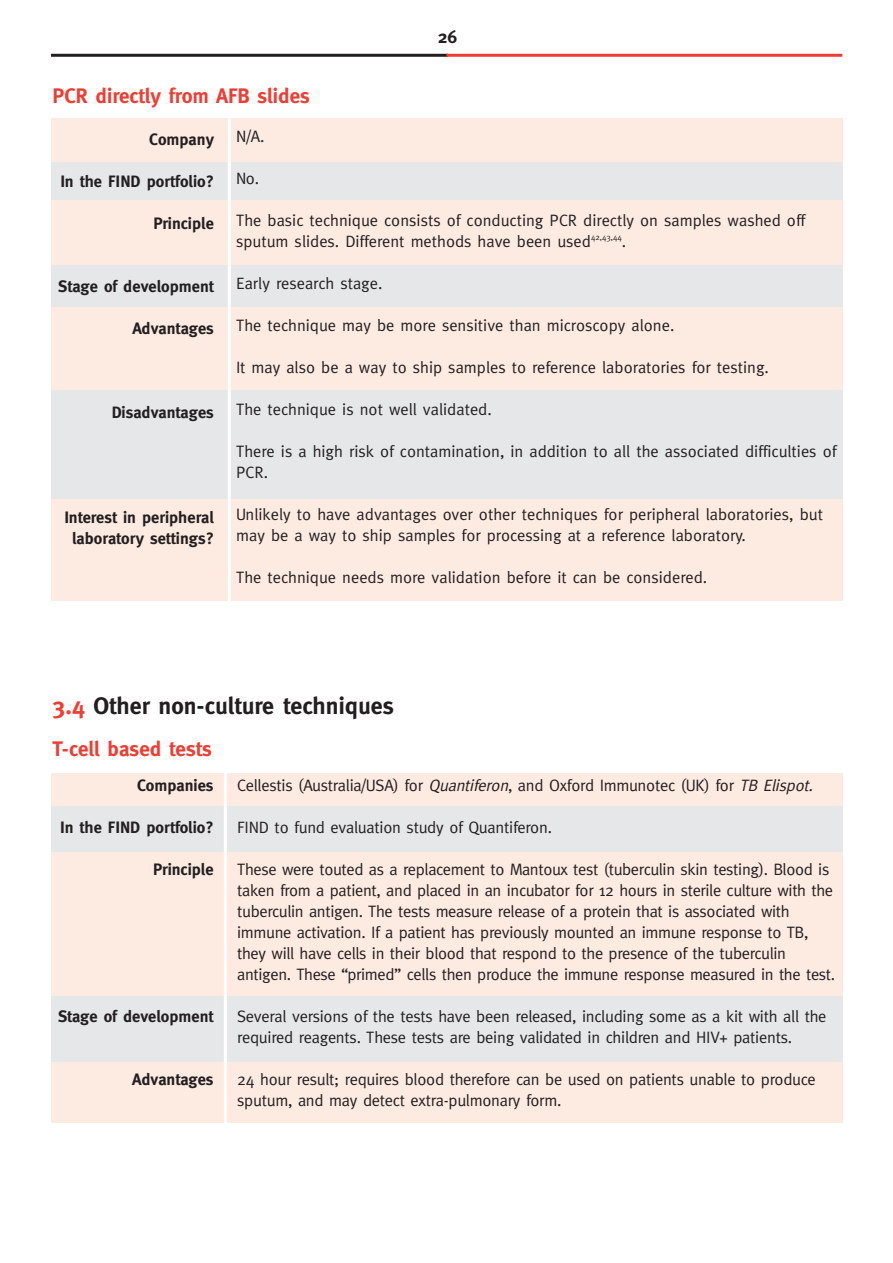
<style>
.page{position:relative;width:893px;height:1263px;background:#fff}
.page>*{position:absolute;margin:0;border:0;box-sizing:border-box;transform-origin:0 0}
.t1{font:700 24px "Meta";color:#231f20}
.t2{font:700 21px "Meta";color:#ee3e34}
.t3{font:700 18px "Meta";color:#231f20}
.t4{font:16.5px/21px "Meta";letter-spacing:-.015em;color:#231f20}
.t5{font:700 16.5px/21px "Meta";color:#231f20;text-align:center}
.s1{color:#ee3e34}
.s2{font-style:italic}
</style>
<div class="page">
<div style="left:51px;top:786px;width:791px;height:336px;background:#e6e7e9"></div>
<div style="left:51px;top:773px;width:791px;height:33px;background:#fdeae1"></div>
<div style="left:51px;top:852px;width:791px;height:144px;background:#fdeae1"></div>
<div style="left:51px;top:1063px;width:791px;height:60px;background:#fdeae1"></div>
<div style="left:51px;top:138px;width:791px;height:442px;background:#e6e7e9"></div>
<div style="left:51px;top:118px;width:791px;height:44px;background:#fdeae1"></div>
<div style="left:51px;top:201px;width:791px;height:64px;background:#fdeae1"></div>
<div style="left:51px;top:308px;width:791px;height:82px;background:#fdeae1"></div>
<div style="left:51px;top:500px;width:791px;height:101px;background:#fdeae1"></div>
<hr style="left:51px;top:54px;width:397px;height:3px;background:#231f20">
<hr style="left:446px;top:54px;width:396px;height:3px;background:#ee3e34">
<hr style="left:228px;top:112px;width:3px;height:533px;background:#fff">
<hr style="left:224px;top:759px;width:3px;height:393px;background:#fff">
<p class="t2" style="left:53px;top:87px;width:259px">PCR directly from AFB slides</p>
<p class="t3" style="left:437px;top:30px;width:21px">26</p>
<p class="t5" style="left:149px;top:129px;width:66px">Company</p>
<p class="t5" style="left:60px;top:171px;width:155px">In the FIND portfolio?</p>
<p class="t5" style="left:153px;top:213px;width:62px">Principle</p>
<p class="t5" style="left:58px;top:276px;width:157px">Stage of development</p>
<p class="t5" style="left:132px;top:318px;width:83px">Advantages</p>
<p class="t5" style="left:112px;top:402px;width:104px">Disadvantages</p>
<p class="t5" style="left:64px;top:507px;width:151px">Interest in peripheral laboratory settings?</p>
<p class="t4" style="left:236px;top:126px;width:30px">N/A.</p>
<p class="t4" style="left:236px;top:168px;width:24px">No.</p>
<p class="t4" style="left:236px;top:210px;width:570px">The basic technique consists of conducting PCR directly on samples washed off sputum slides. Different methods have been used<sup>42,43,44</sup>.</p>
<p class="t4" style="left:236px;top:273px;width:148px">Early research stage.</p>
<p class="t4" style="left:236px;top:315px;width:440px">The technique may be more sensitive than microscopy alone.</p>
<p class="t4" style="left:236px;top:357px;width:534px">It may also be a way to ship samples to reference laboratories for testing.</p>
<p class="t4" style="left:236px;top:399px;width:257px">The technique is not well validated.</p>
<p class="t4" style="left:236px;top:441px;width:602px">There is a high risk of contamination, in addition to all the associated difficulties of<br>PCR.</p>
<p class="t4" style="left:236px;top:504px;width:588px">Unlikely to have advantages over other techniques for peripheral laboratories, but may be a way to ship samples for processing at a reference laboratory.</p>
<p class="t4" style="left:236px;top:567px;width:472px">The technique needs more validation before it can be considered.</p>
<h1 class="t1" style="left:53px;top:696px;width:343px"><span class="s1">3.4</span> Other non-culture techniques</h1>
<p class="t2" style="left:53px;top:740px;width:161px">T-cell based tests</p>
<p class="t5" style="left:137px;top:776px;width:78px">Companies</p>
<p class="t5" style="left:60px;top:818px;width:155px">In the FIND portfolio?</p>
<p class="t5" style="left:153px;top:860px;width:62px">Principle</p>
<p class="t4" style="left:237px;top:776px;width:580px">Cellestis (Australia/USA) for <span class="s2">Quantiferon</span>, and Oxford Immunotec (UK) for <span class="s2">TB Elispot.</span></p>
<p class="t4" style="left:237px;top:818px;width:316px">FIND to fund evaluation study of Quantiferon.</p>
<p class="t4" style="left:237px;top:860px;width:599px">These were touted as a replacement to Mantoux test (tuberculin skin testing). Blood is taken from a patient, and placed in an incubator for 12 hours in sterile culture with the tuberculin antigen. The tests measure release of a protein that is associated with immune activation. If a patient has previously mounted an immune response to TB, they will have cells in their blood that respond to the presence of the tuberculin antigen. These “primed” cells then produce the immune response measured in the test.</p>
<p class="t4" style="left:237px;top:1007px;width:590px">Several versions of the tests have been released, including some as a kit with all the required reagents. These tests are being validated in children and HIV+ patients.</p>
<p class="t4" style="left:237px;top:1070px;width:580px">24 hour result; requires blood therefore can be used on patients unable to produce sputum, and may detect extra-pulmonary form.</p>
<p class="t5" style="left:58px;top:1007px;width:157px">Stage of development</p>
<p class="t5" style="left:132px;top:1070px;width:83px">Advantages</p>
</div>
